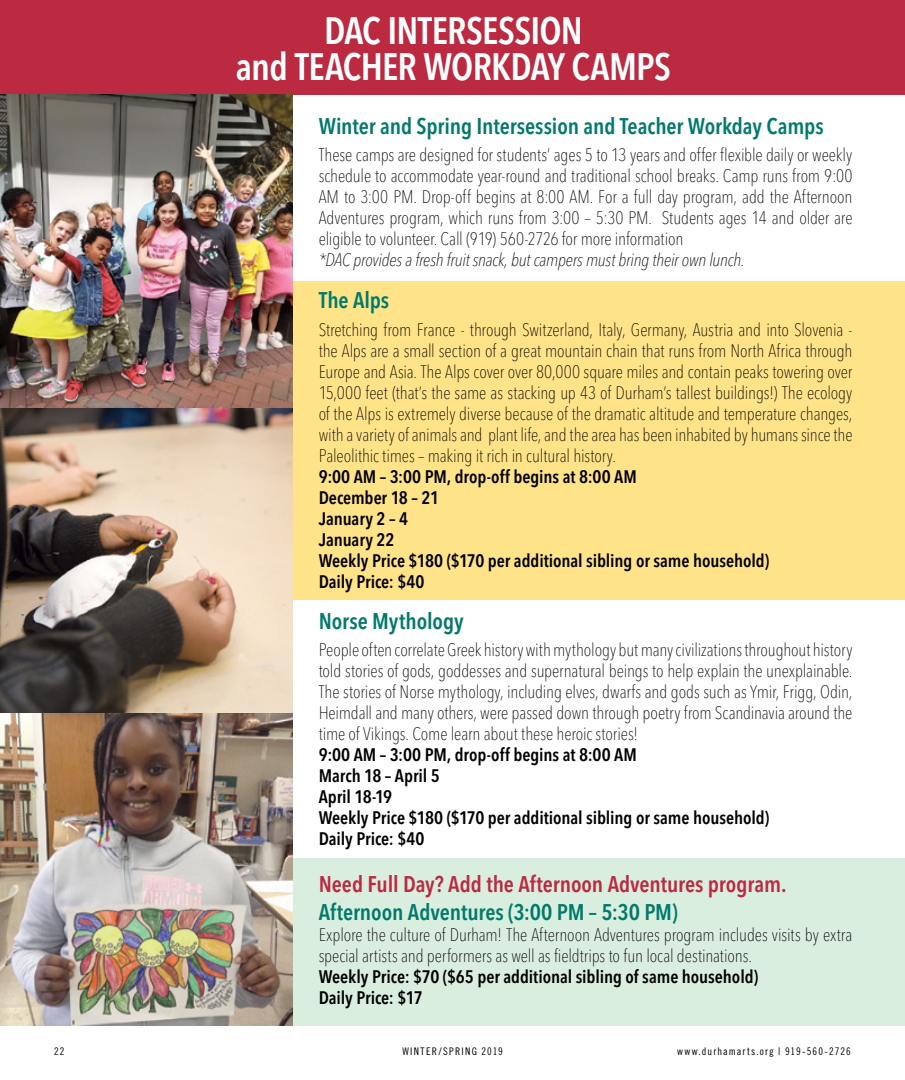
<style>
.page{position:relative;width:905px;height:1080px;background:#fff}
.page>*{position:absolute;margin:0;border:0;box-sizing:border-box;transform-origin:0 0}
.t1{font:600 condensed 37.8px/36.6px "Avenir Next LT Pro";letter-spacing:-.02em;color:#fff;text-align:center}
.t2{font:600 condensed 22.5px "Avenir Next LT Pro";letter-spacing:-.005em;color:#007a6b}
.t3{font:600 condensed 22.5px "Avenir Next LT Pro";letter-spacing:-.005em;color:#bb2a41}
.t4{font:100 condensed 18px/21px "Avenir Next LT Pro";letter-spacing:-.01em;color:#000;text-align:justify}
.t5{font:600 condensed 18px/21px "Avenir Next LT Pro";letter-spacing:-.005em;color:#000}
.t6{font:italic 100 condensed 18px "Avenir Next LT Pro";letter-spacing:-.015em;color:#000}
.t7{font:10.5px "Trade Gothic Cond Eighteen";letter-spacing:.11em;color:#000}
</style>
<div class="page">
<div style="left:0;top:282px;width:904px;height:318px;background:#ffe388"></div>
<div style="left:0;top:859px;width:904px;height:167px;background:#daeedf"></div>
<div style="left:0;top:0;width:904px;height:95px;background:#bb2a41"></div>
<img style="left:0;top:94px;width:293px;height:932px">
<hr style="left:904px;top:0;width:1px;height:1026px;background:#78cdd1">
<hr style="left:904px;top:168px;width:1px;height:669px;background:#fff">
<hr style="left:904px;top:0;width:1px;height:168px;background:#ed1d24">
<h1 class="t1" style="left:236px;top:12px;width:436px">DAC INTERSESSION<br>and TEACHER WORKDAY CAMPS</h1>
<p class="t2" style="left:318px;top:112px;width:506px">Winter and Spring Intersession and Teacher Workday Camps</p>
<p class="t4" style="left:318px;top:145px;width:535px">These camps are designed for students’ ages 5 to 13 years and offer flexible daily or weekly schedule to accommodate year-round and traditional school breaks. Camp runs from 9:00<br>AM to 3:00 PM. Drop-off begins at 8:00 AM. For a full day program, add the Afternoon Adventures program, which runs from 3:00 – 5:30 PM. Students ages 14 and older are eligible to volunteer. Call (919) 560-2726 for more information</p>
<p class="t6" style="left:318px;top:249px;width:427px">*DAC provides a fresh fruit snack, but campers must bring their own lunch.</p>
<p class="t2" style="left:318px;top:287px;width:72px">The Alps</p>
<p class="t4" style="left:318px;top:319px;width:535px">Stretching from France - through Switzerland, Italy, Germany, Austria and into Slovenia - the Alps are a small section of a great mountain chain that runs from North Africa through Europe and Asia. The Alps cover over 80,000 square miles and contain peaks towering over 15,000 feet (that’s the same as stacking up 43 of Durham’s tallest buildings!) The ecology of the Alps is extremely diverse because of the dramatic altitude and temperature changes, with a variety of animals and plant life, and the area has been inhabited by humans since the Paleolithic times – making it rich in cultural history.</p>
<p class="t5" style="left:318px;top:466px;width:452px">9:00 AM – 3:00 PM, drop-off begins at 8:00 AM<br>December 18 – 21<br>January 2 – 4<br>January 22<br>Weekly Price $180 ($170 per additional sibling or same household)<br>Daily Price: $40</p>
<p class="t2" style="left:318px;top:607px;width:147px">Norse Mythology</p>
<p class="t4" style="left:319px;top:640px;width:535px">People often correlate Greek history with mythology but many civilizations throughout history told stories of gods, goddesses and supernatural beings to help explain the unexplainable.<br>The stories of Norse mythology, including elves, dwarfs and gods such as Ymir, Frigg, Odin, Heimdall and many others, were passed down through poetry from Scandinavia around the time of Vikings. Come learn about these heroic stories!</p>
<p class="t5" style="left:319px;top:745px;width:452px">9:00 AM – 3:00 PM, drop-off begins at 8:00 AM<br>March 18 – April 5<br>April 18-19<br>Weekly Price $180 ($170 per additional sibling or same household)<br>Daily Price: $40</p>
<p class="t3" style="left:319px;top:870px;width:469px">Need Full Day? Add the Afternoon Adventures program.</p>
<p class="t2" style="left:319px;top:898px;width:360px">Afternoon Adventures (3:00 PM – 5:30 PM)</p>
<p class="t4" style="left:319px;top:924px;width:535px">Explore the culture of Durham! The Afternoon Adventures program includes visits by extra special artists and performers as well as fieldtrips to fun local destinations.</p>
<p class="t5" style="left:319px;top:966px;width:441px">Weekly Price: $70 ($65 per additional sibling of same household)<br>Daily Price: $17</p>
<p class="t7" style="left:54px;top:1045px;width:12px">22</p>
<p class="t7" style="left:402px;top:1045px;width:102px">WINTER/SPRING 2019</p>
<p class="t7" style="left:677px;top:1045px;width:175px">www.durhamarts.org | 919-560-2726</p>
</div>
